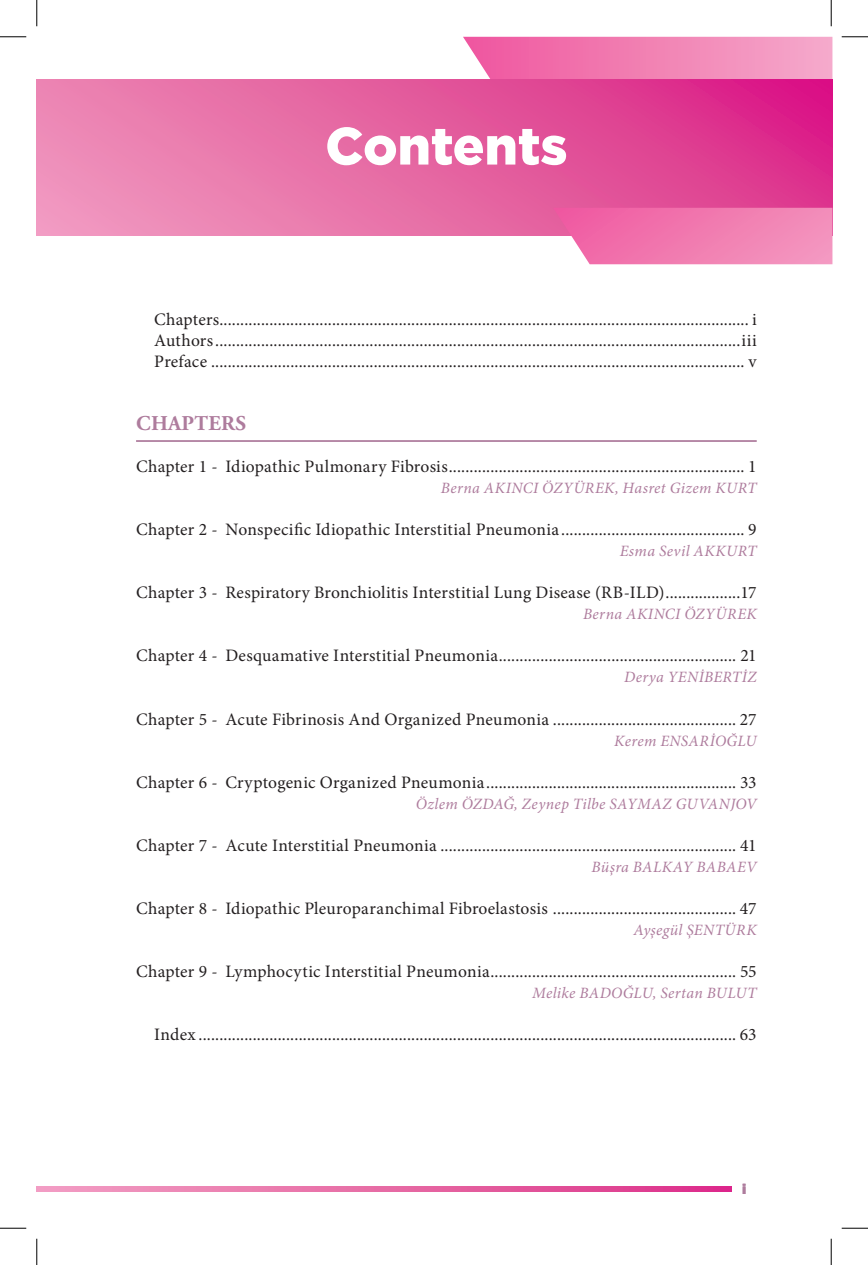
<style>
.page{position:relative;width:868px;height:1265px;background:#fff}
.page>*{position:absolute;margin:0;border:0;box-sizing:border-box;transform-origin:0 0}
.t1{font:900 52.5px "Gotham";color:#fff}
.t2{font:700 21px "Adobe Garamond Pro";letter-spacing:.015em;color:#ae7c9d}
.t3{font:17.5px/21px "Minion Pro";letter-spacing:.01em;color:#231f20;text-align:justify}
.t4{font:italic 15.75px "Minion Pro";letter-spacing:.02em;color:#ae7c9d}
.t5{font:900 14px "Gotham";color:#ae7c9d}
</style>
<div class="page">
<svg style="left:267px;top:37px;width:565px;height:43px"></svg>
<svg style="left:37px;top:80px;width:795px;height:155px"></svg>
<svg style="left:553px;top:208px;width:279px;height:56px"></svg>
<svg style="left:37px;top:1186px;width:694px;height:5px"></svg>
<hr style="left:136px;top:440px;width:620px;height:2px;background:#ae7c9d">
<svg style="left:0;top:36px;width:26px;height:1px"></svg>
<svg style="left:841px;top:36px;width:26px;height:1px"></svg>
<svg style="left:0;top:1227px;width:26px;height:1px"></svg>
<svg style="left:841px;top:1227px;width:26px;height:1px"></svg>
<svg style="left:36px;top:0;width:1px;height:26px"></svg>
<svg style="left:36px;top:1238px;width:1px;height:26px"></svg>
<svg style="left:830px;top:0;width:1px;height:26px"></svg>
<svg style="left:830px;top:1238px;width:1px;height:26px"></svg>
<h1 class="t1" style="left:325px;top:116px;width:244px">Contents</h1>
<p class="t3" style="left:154px;top:309px;width:603px">Chapters............................................................................................................................... i Authors..............................................................................................................................iii Preface ................................................................................................................................ v</p>
<p class="t2" style="left:136px;top:411px;width:111px">CHAPTERS</p>
<p class="t3" style="left:136px;top:456px;width:622px">Chapter 1 - Idiopathic Pulmonary Fibrosis....................................................................... 1</p>
<p class="t4" style="left:441px;top:477px;width:317px">Berna AKINCI ÖZYÜREK, Hasret Gizem KURT</p>
<p class="t3" style="left:136px;top:519px;width:622px">Chapter 2 - Nonspecific Idiopathic Interstitial Pneumonia ............................................ 9</p>
<p class="t4" style="left:619px;top:540px;width:138px">Esma Sevil AKKURT</p>
<p class="t3" style="left:136px;top:582px;width:622px">Chapter 3 - Respiratory Bronchiolitis Interstitial Lung Disease (RB-ILD)..................17</p>
<p class="t4" style="left:583px;top:603px;width:175px">Berna AKINCI ÖZYÜREK</p>
<p class="t3" style="left:136px;top:645px;width:622px">Chapter 4 - Desquamative Interstitial Pneumonia......................................................... 21</p>
<p class="t4" style="left:624px;top:666px;width:134px">Derya YENİBERTİZ</p>
<p class="t3" style="left:136px;top:708px;width:622px">Chapter 5 - Acute Fibrinosis And Organized Pneumonia ............................................ 27</p>
<p class="t4" style="left:614px;top:729px;width:144px">Kerem ENSARİOĞLU</p>
<p class="t3" style="left:136px;top:771px;width:622px">Chapter 6 - Cryptogenic Organized Pneumonia............................................................ 33</p>
<p class="t4" style="left:415px;top:792px;width:342px">Özlem ÖZDAĞ, Zeynep Tilbe SAYMAZ GUVANJOV</p>
<p class="t3" style="left:136px;top:834px;width:622px">Chapter 7 - Acute Interstitial Pneumonia ....................................................................... 41</p>
<p class="t4" style="left:591px;top:855px;width:167px">Büşra BALKAY BABAEV</p>
<p class="t3" style="left:136px;top:897px;width:622px">Chapter 8 - Idiopathic Pleuroparanchimal Fibroelastosis ............................................ 47</p>
<p class="t4" style="left:633px;top:918px;width:125px">Ayşegül ŞENTÜRK</p>
<p class="t3" style="left:136px;top:960px;width:622px">Chapter 9 - Lymphocytic Interstitial Pneumonia........................................................... 55</p>
<p class="t4" style="left:532px;top:981px;width:226px">Melike BADOĞLU, Sertan BULUT</p>
<p class="t3" style="left:154px;top:1023px;width:603px">Index ................................................................................................................................. 63</p>
<p class="t5" style="left:742px;top:1180px;width:6px">i</p>
</div>
